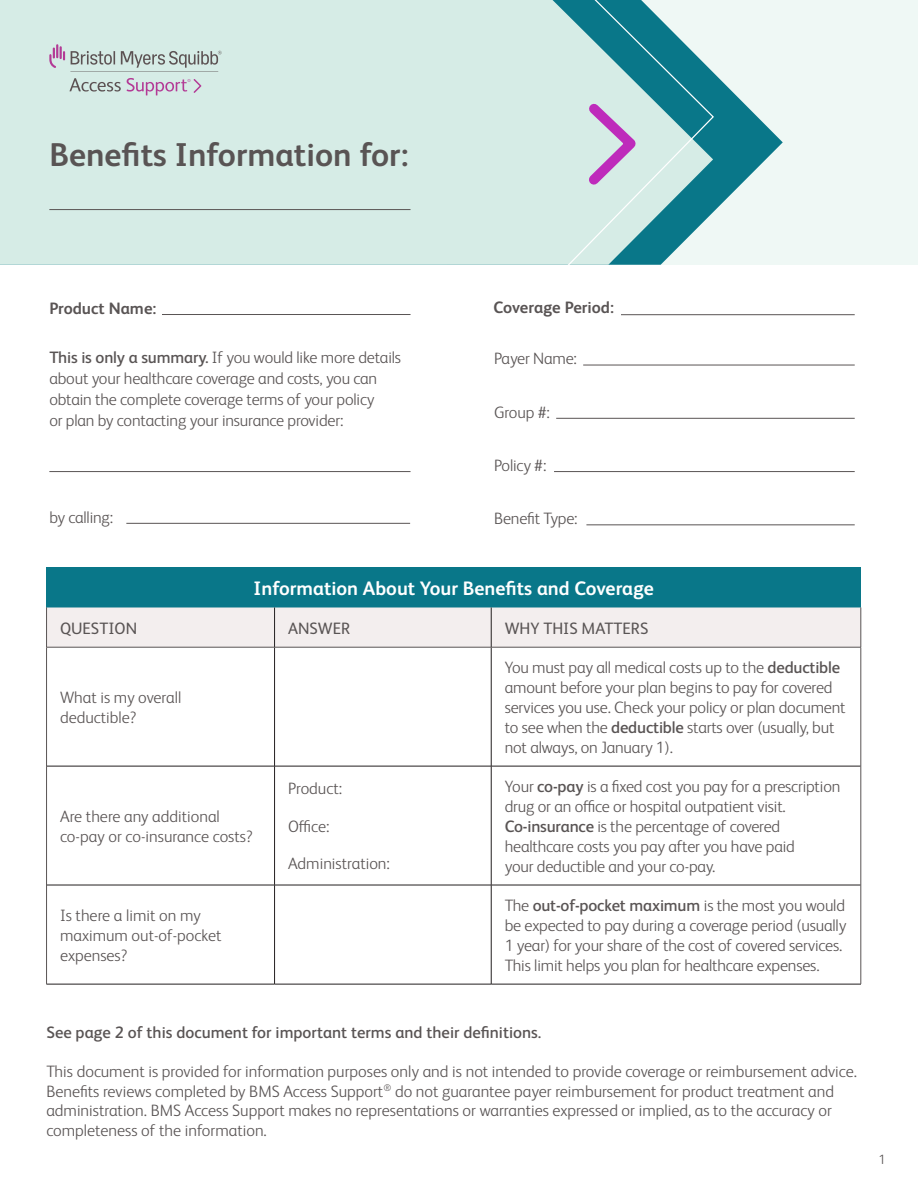
<style>
.page{position:relative;width:918px;height:1188px;background:#fff}
.page>*{position:absolute;margin:0;border:0;box-sizing:border-box;transform-origin:0 0}
.t1{font:700 33px "BMS Humanity";color:#595454}
.t2{font:700 19.5px "BMS Humanity";color:#fff}
.t3{font:300 16.5px/19.8px "BMS Humanity";letter-spacing:-.01em;color:#595454}
.t4{font:600 16.5px "BMS Humanity";color:#595454}
.t5{font:16.5px "BMS Humanity";color:#595454}
.t6{font:700 16.5px "BMS Humanity";color:#595454}
.t7{font:300 13.5px "BMS Humanity";color:#595454}
.s1{font-weight:600}
</style>
<div class="page">
<div style="left:447px;top:0;width:471px;height:265px;background:#eff8f5"></div>
<svg style="left:715px;top:74px;width:68px;height:136px"></svg>
<svg style="left:0;top:0;width:715px;height:265px;background:#c5e2de"></svg>
<svg style="left:580px;top:95px;width:65px;height:99px;background:#d2cbde"></svg>
<svg style="left:49px;top:44px;width:173px;height:51px;background:#c7d3d2"></svg>
<hr style="left:49px;top:209px;width:362px;height:1px;background:#595454">
<hr style="left:162px;top:314px;width:249px;height:1px;background:#595454">
<hr style="left:49px;top:471px;width:362px;height:1px;background:#595454">
<hr style="left:126px;top:523px;width:284px;height:1px;background:#595454">
<hr style="left:621px;top:314px;width:234px;height:1px;background:#595454">
<hr style="left:583px;top:365px;width:272px;height:1px;background:#595454">
<hr style="left:556px;top:418px;width:299px;height:1px;background:#595454">
<hr style="left:554px;top:471px;width:301px;height:1px;background:#595454">
<hr style="left:586px;top:525px;width:269px;height:1px;background:#595454">
<div style="left:47px;top:567px;width:814px;height:41px;background:#097789"></div>
<div style="left:47px;top:608px;width:814px;height:39px;background:#f3eeee"></div>
<hr style="left:491px;top:607px;width:1px;height:40px;background:#231f20">
<hr style="left:274px;top:647px;width:1px;height:119px;background:#231f20">
<hr style="left:491px;top:647px;width:1px;height:119px;background:#231f20">
<hr style="left:47px;top:766px;width:228px;height:1px;background:#231f20">
<hr style="left:275px;top:766px;width:216px;height:1px;background:#231f20">
<hr style="left:274px;top:766px;width:1px;height:119px;background:#231f20">
<hr style="left:491px;top:766px;width:370px;height:1px;background:#231f20">
<hr style="left:491px;top:766px;width:1px;height:119px;background:#231f20">
<hr style="left:47px;top:885px;width:228px;height:1px;background:#231f20">
<hr style="left:275px;top:885px;width:216px;height:1px;background:#231f20">
<hr style="left:274px;top:885px;width:1px;height:99px;background:#231f20">
<hr style="left:491px;top:885px;width:370px;height:1px;background:#231f20">
<hr style="left:491px;top:885px;width:1px;height:99px;background:#231f20">
<hr style="left:46px;top:984px;width:229px;height:1px;background:#231f20">
<hr style="left:275px;top:984px;width:216px;height:1px;background:#231f20">
<hr style="left:491px;top:984px;width:370px;height:1px;background:#231f20">
<hr style="left:274px;top:607px;width:1px;height:40px;background:#231f20">
<hr style="left:46px;top:647px;width:229px;height:1px;background:#595454">
<hr style="left:275px;top:647px;width:216px;height:1px;background:#595454">
<hr style="left:491px;top:647px;width:370px;height:1px;background:#595454">
<hr style="left:46px;top:607px;width:1px;height:40px;background:#595454">
<hr style="left:861px;top:607px;width:1px;height:40px;background:#595454">
<hr style="left:46px;top:647px;width:1px;height:119px;background:#595454">
<hr style="left:861px;top:647px;width:1px;height:119px;background:#595454">
<hr style="left:46px;top:766px;width:1px;height:119px;background:#595454">
<hr style="left:861px;top:766px;width:1px;height:119px;background:#595454">
<hr style="left:46px;top:885px;width:1px;height:99px;background:#595454">
<hr style="left:861px;top:885px;width:1px;height:99px;background:#595454">
<p class="t1" style="left:49px;top:131px;width:361px">Benefits Information for:</p>
<p class="t6" style="left:49px;top:297px;width:109px">Product Name:</p>
<p class="t6" style="left:494px;top:296px;width:122px">Coverage Period:</p>
<p class="t3" style="left:49px;top:346px;width:353px"><span class="s1">This is only a summary.</span> If you would like more details</p>
<p class="t3" style="left:49px;top:367px;width:329px">about your healthcare coverage and costs, you can</p>
<p class="t3" style="left:49px;top:388px;width:327px">obtain the complete coverage terms of your policy</p>
<p class="t3" style="left:49px;top:409px;width:296px">or plan by contacting your insurance provider:</p>
<p class="t3" style="left:494px;top:348px;width:84px">Payer Name:</p>
<p class="t3" style="left:494px;top:401px;width:57px">Group #:</p>
<p class="t3" style="left:494px;top:454px;width:54px">Policy #:</p>
<p class="t3" style="left:494px;top:508px;width:85px">Benefit Type:</p>
<p class="t3" style="left:49px;top:506px;width:66px">by calling:</p>
<p class="t2" style="left:254px;top:574px;width:402px">Information About Your Benefits and Coverage</p>
<p class="t5" style="left:60px;top:616px;width:79px">QUESTION</p>
<p class="t5" style="left:288px;top:616px;width:64px">ANSWER</p>
<p class="t5" style="left:505px;top:616px;width:145px">WHY THIS MATTERS</p>
<p class="t3" style="left:60px;top:687px;width:123px">What is my overall</p>
<p class="t3" style="left:60px;top:706px;width:78px">deductible?</p>
<p class="t3" style="left:60px;top:805px;width:161px">Are there any additional</p>
<p class="t3" style="left:60px;top:825px;width:194px">co-pay or co-insurance costs?</p>
<p class="t3" style="left:60px;top:905px;width:142px">Is there a limit on my</p>
<p class="t3" style="left:60px;top:924px;width:163px">maximum out-of-pocket</p>
<p class="t3" style="left:60px;top:944px;width:69px">expenses?</p>
<p class="t3" style="left:288px;top:778px;width:56px">Product:</p>
<p class="t3" style="left:288px;top:815px;width:43px">Office:</p>
<p class="t3" style="left:288px;top:853px;width:103px">Administration:</p>
<p class="t3" style="left:505px;top:657px;width:342px">You must pay all medical costs up to the <span class="s1">deductible </span>amount before your plan begins to pay for covered services you use. Check your policy or plan document to see when the <span class="s1">deductible</span> starts over (usually, but not always, on January 1).</p>
<p class="t3" style="left:505px;top:776px;width:337px">Your <span class="s1">co-pay</span> is a fixed cost you pay for a prescription drug or an office or hospital outpatient visit.<br><span class="s1">Co-insurance</span> is the percentage of covered healthcare costs you pay after you have paid<br>your deductible and your co-pay.</p>
<p class="t3" style="left:505px;top:895px;width:343px">The <span class="s1">out-of-pocket maximum</span> is the most you would be expected to pay during a coverage period (usually 1 year) for your share of the cost of covered services.<br>This limit helps you plan for healthcare expenses.</p>
<p class="t4" style="left:46px;top:1021px;width:497px">See page 2 of this document for important terms and their definitions.</p>
<p class="t3" style="left:46px;top:1060px;width:812px">This document is provided for information purposes only and is not intended to provide coverage or reimbursement advice.</p>
<p class="t3" style="left:46px;top:1080px;width:789px">Benefits reviews completed by BMS Access Support<sup>®</sup> do not guarantee payer reimbursement for product treatment and</p>
<p class="t3" style="left:46px;top:1099px;width:787px">administration. BMS Access Support makes no representations or warranties expressed or implied, as to the accuracy or</p>
<p class="t3" style="left:46px;top:1119px;width:222px">completeness of the information.</p>
<p class="t7" style="left:879px;top:1150px;width:9px">1</p>
</div>
